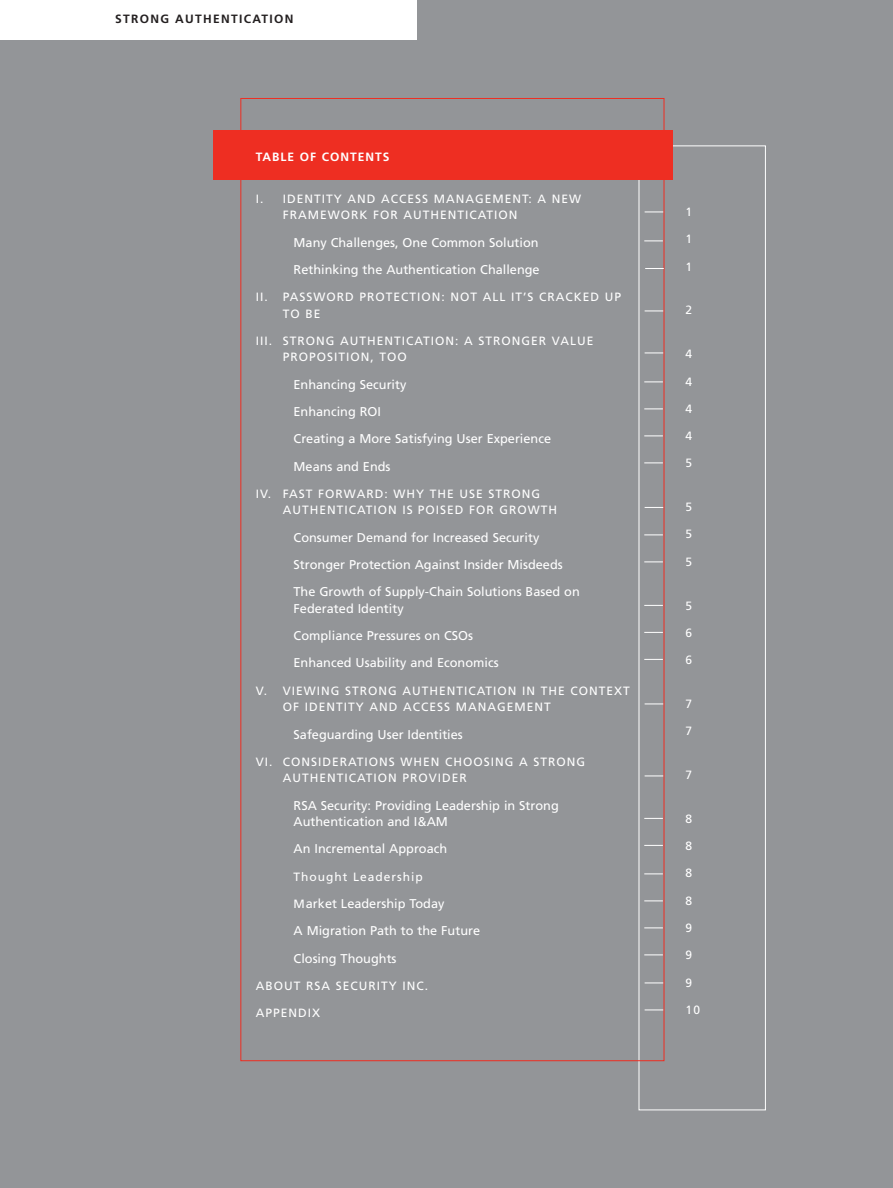
<style>
.page{position:relative;width:893px;height:1188px;background:#939598}
.page>*{position:absolute;margin:0;border:0;box-sizing:border-box;transform-origin:0 0}
.t1{font:12.75px/27.3px "Frutiger";color:#fff}
.t2{font:12px/16.5px "Frutiger";letter-spacing:.085em;color:#fff}
.t3{font:700 12px "Frutiger";letter-spacing:.11em;color:#231f20}
.t4{font:700 12px "Frutiger";letter-spacing:.085em;color:#fff}
.s1{font-size:12px}
</style>
<div class="page">
<div style="left:639px;top:146px;width:127px;height:964px;border:1px solid #fff"></div>
<div style="left:0;top:0;width:417px;height:40px;background:#fff"></div>
<div style="left:214px;top:130px;width:459px;height:50px;background:#ee2e22"></div>
<svg style="left:645px;top:212px;width:18px;height:1px"></svg>
<svg style="left:645px;top:311px;width:18px;height:1px"></svg>
<svg style="left:645px;top:507px;width:18px;height:1px"></svg>
<svg style="left:645px;top:704px;width:18px;height:1px"></svg>
<svg style="left:645px;top:776px;width:18px;height:1px"></svg>
<svg style="left:645px;top:983px;width:18px;height:1px"></svg>
<svg style="left:645px;top:1010px;width:18px;height:1px"></svg>
<svg style="left:645px;top:353px;width:18px;height:1px"></svg>
<svg style="left:644px;top:241px;width:19px;height:1px"></svg>
<svg style="left:644px;top:382px;width:19px;height:1px"></svg>
<svg style="left:644px;top:409px;width:19px;height:1px"></svg>
<svg style="left:644px;top:436px;width:19px;height:1px"></svg>
<svg style="left:644px;top:463px;width:19px;height:1px"></svg>
<svg style="left:644px;top:535px;width:19px;height:1px"></svg>
<svg style="left:644px;top:562px;width:19px;height:1px"></svg>
<svg style="left:644px;top:632px;width:19px;height:1px"></svg>
<svg style="left:644px;top:659px;width:19px;height:1px"></svg>
<svg style="left:644px;top:818px;width:19px;height:1px"></svg>
<svg style="left:644px;top:874px;width:19px;height:1px"></svg>
<svg style="left:644px;top:901px;width:19px;height:1px"></svg>
<svg style="left:644px;top:928px;width:19px;height:1px"></svg>
<svg style="left:644px;top:955px;width:19px;height:1px"></svg>
<svg style="left:644px;top:845px;width:19px;height:1px"></svg>
<svg style="left:644px;top:605px;width:19px;height:1px"></svg>
<svg style="left:645px;top:268px;width:19px;height:1px"></svg>
<p class="t3" style="left:115px;top:14px;width:180px">STRONG AUTHENTICATION</p>
<p class="t4" style="left:256px;top:152px;width:135px">TABLE OF CONTENTS</p>
<p class="t2" style="left:283px;top:191px;width:300px;text-indent:-27px">I. IDENTITY AND ACCESS MANAGEMENT: A NEW<br>FRAMEWORK FOR AUTHENTICATION</p>
<p class="t1" style="left:294px;top:229px;width:248px">Many Challenges, One Common Solution<br>Rethinking the Authentication Challenge</p>
<p class="t2" style="left:283px;top:290px;width:340px;text-indent:-27px">II. PASSWORD PROTECTION: NOT ALL IT’S CRACKED UP<br>TO BE</p>
<p class="t2" style="left:283px;top:333px;width:312px;text-indent:-27px">III. STRONG AUTHENTICATION: A STRONGER VALUE<br>PROPOSITION, TOO</p>
<p class="t1" style="left:294px;top:372px;width:259px">Enhancing Security<br>Enhancing ROI<br>Creating a More Satisfying User Experience<br>Means and Ends</p>
<p class="t2" style="left:283px;top:486px;width:276px;text-indent:-27px">IV. FAST FORWARD: WHY THE USE STRONG<br>AUTHENTICATION IS POISED FOR GROWTH</p>
<p class="t1" style="left:294px;top:525px;width:288px">Consumer Demand for Increased Security<br>Stronger Protection Against Insider Misdeeds<br>The Growth of Supply-Chain Solutions Based on</p>
<p class="t1" style="left:294px;top:596px;width:207px">Federated Identity<br>Compliance Pressures on CSOs<br>Enhanced Usability and Economics</p>
<p class="t2" style="left:283px;top:683px;width:349px;text-indent:-27px">V. VIEWING STRONG AUTHENTICATION IN THE CONTEXT<br>OF IDENTITY AND ACCESS MANAGEMENT</p>
<p class="t1" style="left:294px;top:721px;width:171px">Safeguarding User Identities</p>
<p class="t2" style="left:283px;top:754px;width:304px;text-indent:-27px">VI. CONSIDERATIONS WHEN CHOOSING A STRONG<br>AUTHENTICATION PROVIDER</p>
<p class="t1" style="left:294px;top:798px;width:267px;line-height:16.5px">RSA Security: Providing Leadership in Strong<br>Authentication and I&amp;AM</p>
<p class="t1" style="left:294px;top:836px;width:155px">An Incremental Approach</p>
<p class="t2" style="left:294px;top:869px;width:131px">Thought Leadership</p>
<p class="t1" style="left:294px;top:891px;width:188px"><span class="s1">M</span>arket Leadership Today<br>A Migration Path to the Future<br>Closing Thoughts</p>
<p class="t2" style="left:256px;top:978px;width:174px">ABOUT RSA SECURITY INC.</p>
<p class="t2" style="left:256px;top:1006px;width:66px">APPENDIX</p>
<p class="t2" style="left:686px;top:205px;width:8px">1</p>
<p class="t2" style="left:686px;top:232px;width:8px">1</p>
<p class="t2" style="left:686px;top:259px;width:8px">1</p>
<p class="t2" style="left:686px;top:303px;width:8px">2</p>
<p class="t2" style="left:686px;top:347px;width:8px">4</p>
<p class="t2" style="left:686px;top:374px;width:8px">4</p>
<p class="t2" style="left:686px;top:401px;width:8px">4</p>
<p class="t2" style="left:686px;top:429px;width:8px">4</p>
<p class="t2" style="left:686px;top:456px;width:8px">5</p>
<p class="t2" style="left:686px;top:500px;width:8px">5</p>
<p class="t2" style="left:686px;top:527px;width:8px">5</p>
<p class="t2" style="left:686px;top:554px;width:8px">5</p>
<p class="t2" style="left:686px;top:598px;width:8px">5</p>
<p class="t2" style="left:686px;top:625px;width:8px">6</p>
<p class="t2" style="left:686px;top:653px;width:8px">6</p>
<p class="t2" style="left:686px;top:697px;width:8px">7</p>
<p class="t2" style="left:686px;top:724px;width:8px">7</p>
<p class="t2" style="left:686px;top:768px;width:8px">7</p>
<p class="t2" style="left:686px;top:811px;width:8px">8</p>
<p class="t2" style="left:686px;top:839px;width:8px">8</p>
<p class="t2" style="left:686px;top:866px;width:8px">8</p>
<p class="t2" style="left:686px;top:893px;width:8px">8</p>
<p class="t2" style="left:686px;top:921px;width:8px">9</p>
<p class="t2" style="left:686px;top:948px;width:8px">9</p>
<p class="t2" style="left:686px;top:975px;width:8px">9</p>
<p class="t2" style="left:686px;top:1003px;width:16px">10</p>
</div>
